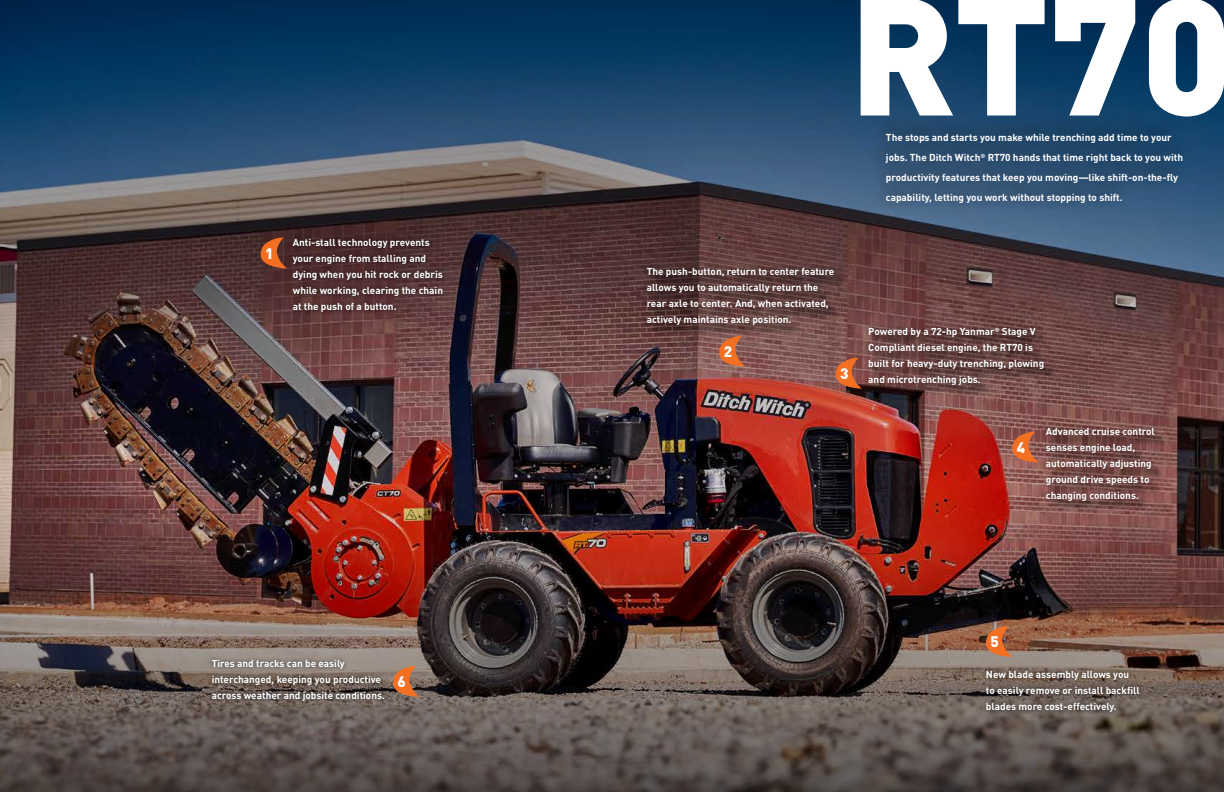
<style>
.page{position:relative;width:1224px;height:792px;background:#fff}
.page>*{position:absolute;margin:0;border:0;box-sizing:border-box;transform-origin:0 0}
.t1{font:900 164.3px "DIN Pro";color:#fff}
.t2{font:900 15.1px "DIN Pro";color:#fff}
.t3{font:700 10px/16px "DIN Pro";color:#fff}
</style>
<div class="page">
<img style="left:0;top:550px;width:1224px;height:242px">
<img style="left:0;top:0;width:1224px;height:550px">
<div style="left:871px;top:329px;width:185px;height:68px;background:#000;opacity:.75"></div>
<div style="left:864px;top:322px;width:185px;height:68px;background:#000;opacity:.75"></div>
<div style="left:982px;top:666px;width:162px;height:51px;background:#000;opacity:.75"></div>
<svg style="left:986px;top:626px;width:26px;height:31px"></svg>
<svg style="left:719px;top:337px;width:27px;height:30px"></svg>
<svg style="left:836px;top:358px;width:26px;height:31px"></svg>
<svg style="left:1012px;top:432px;width:27px;height:31px"></svg>
<div style="left:288px;top:234px;width:159px;height:82px;background:#000;opacity:.75"></div>
<svg style="left:261px;top:238px;width:26px;height:31px"></svg>
<div style="left:869px;top:116px;width:325px;height:98px;background:#000;opacity:.85"></div>
<svg style="left:393px;top:666px;width:26px;height:31px"></svg>
<div style="left:207px;top:655px;width:182px;height:51px;background:#000;opacity:.75"></div>
<div style="left:649px;top:270px;width:197px;height:67px;background:#000;opacity:.75"></div>
<div style="left:642px;top:263px;width:197px;height:67px;background:#000;opacity:.75"></div>
<div style="left:1048px;top:430px;width:118px;height:83px;background:#000;opacity:.75"></div>
<div style="left:1041px;top:424px;width:118px;height:82px;background:#000;opacity:.75"></div>
<h2 class="t2" style="left:265px;top:240px;width:10px">1</h2>
<p class="t3" style="left:293px;top:233px;width:152px">Anti-stall technology prevents your engine from stalling and dying when you hit rock or debris while working, clearing the chain at the push of a button.</p>
<p class="t3" style="left:212px;top:654px;width:175px">Tires and tracks can be easily interchanged, keeping you productive across weather and jobsite conditions.</p>
<h2 class="t2" style="left:398px;top:669px;width:10px">6</h2>
<h1 class="t1" style="left:849px;top:-85px;width:385px">RT70</h1>
<p class="t3" style="left:886px;top:126px;width:299px;line-height:20px">The stops and starts you make while trenching add time to your jobs. The Ditch Witch<sup>®</sup> RT70 hands that time right back to you with productivity features that keep you moving—like shift-on-the-fly capability, letting you work without stopping to shift.</p>
<p class="t3" style="left:647px;top:263px;width:189px">The push-button, return to center feature allows you to automatically return the rear axle to center. And, when activated, actively maintains axle position.</p>
<h2 class="t2" style="left:724px;top:339px;width:10px">2</h2>
<h2 class="t2" style="left:840px;top:361px;width:10px">3</h2>
<p class="t3" style="left:868px;top:322px;width:177px">Powered by a 72-hp Yanmar<sup>®</sup> Stage V Compliant diesel engine, the RT70 is built for heavy-duty trenching, plowing and microtrenching jobs.</p>
<h2 class="t2" style="left:1017px;top:435px;width:10px">4</h2>
<p class="t3" style="left:1046px;top:423px;width:110px">Advanced cruise control senses engine load, automatically adjusting ground drive speeds to changing conditions.</p>
<h2 class="t2" style="left:990px;top:629px;width:10px">5</h2>
<p class="t3" style="left:986px;top:665px;width:155px">New blade assembly allows you to easily remove or install backfill blades more cost-effectively.</p>
</div>
